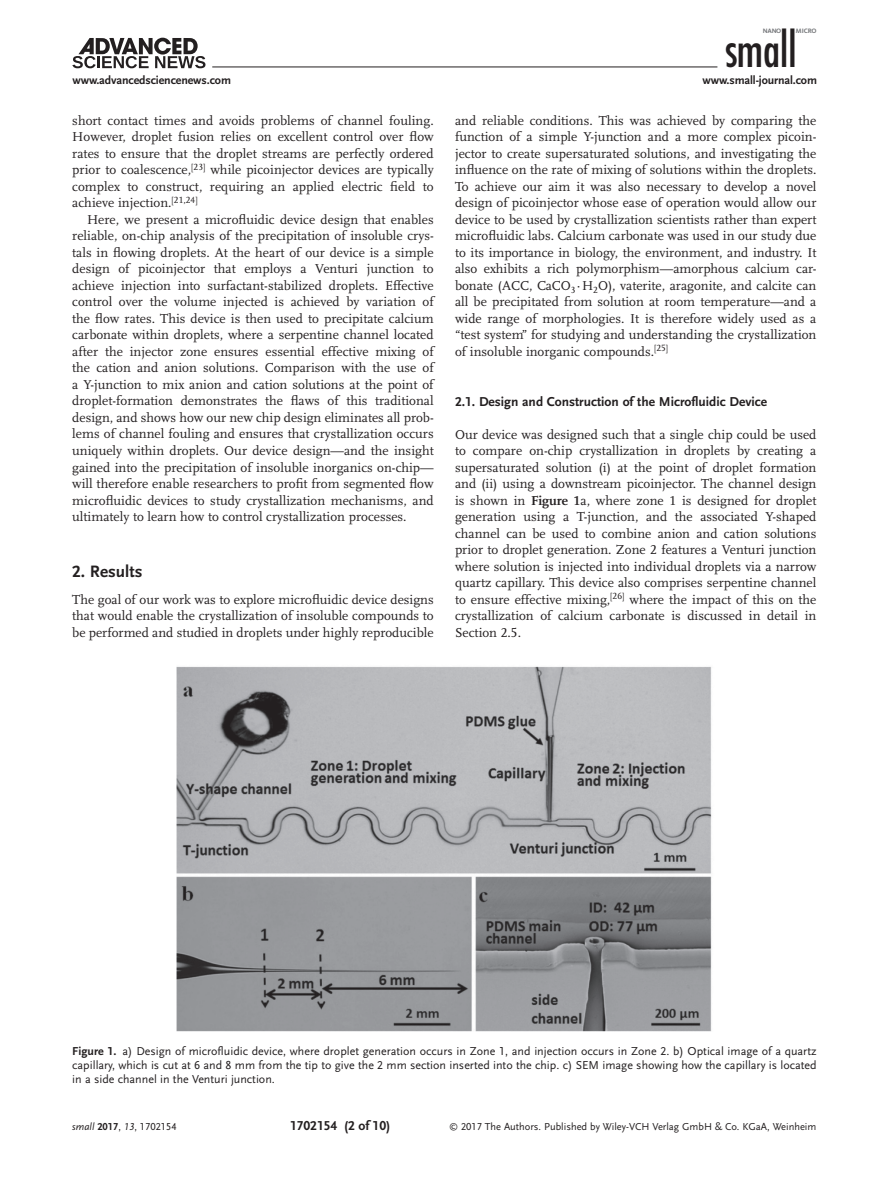
<style>
.page{position:relative;width:893px;height:1191px;background:#fff}
.page>*{position:absolute;margin:0;border:0;box-sizing:border-box;transform-origin:0 0}
.t1{font:500 condensed 46.35px "Futura";letter-spacing:-.015em;color:#231f20;scale:.95 1}
.t2{font:700 17.25px "Scala Sans LF";color:#231f20}
.t3{font:13.5px/16.5px "Scala LF";color:#231f20;text-align:justify}
.t4{font:700 13.5px "Scala Sans LF";color:#231f20}
.t5{font:12px/14.2px "Scala Sans LF";color:#231f20;text-align:justify}
.t6{font:700 12px "Scala Sans LF";letter-spacing:-.01em;color:#231f20}
.t7{font:10.5px "Scala Sans LF";color:#231f20}
.t8{font:700 6.6px "Kievit OT";letter-spacing:-.035em;color:#76787b}
.s1{font-weight:700}
.s2{font-style:italic}
.s3{font-size:9px}
</style>
<div class="page">
<svg style="left:72px;top:38px;width:133px;height:30px"></svg>
<hr style="left:212px;top:67px;width:505px;height:1px;background:#231f20">
<img style="left:176px;top:666px;width:536px;height:366px">
<h1 class="t1" style="left:724px;top:20px;width:78px">small</h1>
<p class="t8" style="left:763px;top:27px;width:20px">NANO</p>
<p class="t8" style="left:796px;top:27px;width:22px">MICRO</p>
<p class="t6" style="left:72px;top:73px;width:160px">www.advancedsciencenews.com</p>
<p class="t6" style="left:703px;top:73px;width:116px">www.small-journal.com</p>
<p class="t3" style="left:72px;top:112px;width:363px">short contact times and avoids problems of channel fouling.<br>However, droplet fusion relies on excellent control over flow rates to ensure that the droplet streams are perfectly ordered prior to coalescence,<sup>[23]</sup> while picoinjector devices are typically complex to construct, requiring an applied electric field to achieve injection.<sup>[21,24]</sup></p>
<p class="t3" style="left:72px;top:211px;width:363px;text-indent:15px">Here, we present a microfluidic device design that enables reliable, on-chip analysis of the precipitation of insoluble crys&shy;tals in flowing droplets. At the heart of our device is a simple design of picoinjector that employs a Venturi junction to achieve injection into surfactant-stabilized droplets. Effective control over the volume injected is achieved by variation of the flow rates. This device is then used to precipitate calcium carbonate within droplets, where a serpentine channel located after the injector zone ensures essential effective mixing of the cation and anion solutions. Comparison with the use of a Y-junction to mix anion and cation solutions at the point of droplet-formation demonstrates the flaws of this traditional design, and shows how our new chip design eliminates all prob&shy;lems of channel fouling and ensures that crystallization occurs uniquely within droplets. Our device design—and the insight gained into the precipitation of insoluble inorganics on-chip— will therefore enable researchers to profit from segmented flow microfluidic devices to study crystallization mechanisms, and ultimately to learn how to control crystallization processes.</p>
<p class="t2" style="left:72px;top:561px;width:72px">2. Results</p>
<p class="t3" style="left:72px;top:591px;width:363px">The goal of our work was to explore microfluidic device designs that would enable the crystallization of insoluble compounds to be performed and studied in droplets under highly reproducible</p>
<p class="t3" style="left:455px;top:112px;width:363px">and reliable conditions. This was achieved by comparing the function of a simple Y-junction and a more complex picoin&shy;jector to create supersaturated solutions, and investigating the influence on the rate of mixing of solutions within the droplets.<br>To achieve our aim it was also necessary to develop a novel design of picoinjector whose ease of operation would allow our device to be used by crystallization scientists rather than expert microfluidic labs. Calcium carbonate was used in our study due to its importance in biology, the environment, and industry. It also exhibits a rich polymorphism—amorphous calcium car&shy;bonate (ACC, CaCO<sub>3</sub>·H<sub>2</sub>O), vaterite, aragonite, and calcite can all be precipitated from solution at room temperature—and a wide range of morphologies. It is therefore widely used as a “test system” for studying and understanding the crystallization of insoluble inorganic compounds.<sup>[25]</sup></p>
<p class="t4" style="left:455px;top:394px;width:314px">2.1. Design and Construction of the Microfluidic Device</p>
<p class="t3" style="left:455px;top:426px;width:363px">Our device was designed such that a single chip could be used to compare on-chip crystallization in droplets by creating a supersaturated solution (i) at the point of droplet formation and (ii) using a downstream picoinjector. The channel design is shown in <span class="s1">Figure 1</span>a, where zone 1 is designed for droplet generation using a T-junction, and the associated Y-shaped channel can be used to combine anion and cation solutions prior to droplet generation. Zone 2 features a Venturi junction where solution is injected into individual droplets via a narrow quartz capillary. This device also comprises serpentine channel to ensure effective mixing,<sup>[26]</sup> where the impact of this on the crystallization of calcium carbonate is discussed in detail in Section 2.5.</p>
<p class="t5" style="left:72px;top:1043px;width:746px"><span class="s1">Figure 1.</span> a) Design of microfluidic device, where droplet generation occurs in Zone 1, and injection occurs in Zone 2. b) Optical image of a quartz capillary, which is cut at 6 and 8 mm from the tip to give the 2 mm section inserted into the chip. c) SEM image showing how the capillary is located in a side channel in the Venturi junction.</p>
<p class="t7" style="left:72px;top:1121px;width:106px"><span class="s2">small</span> <span class="s1">2017</span>, <span class="s2">13</span>, 1702154</p>
<p class="t4" style="left:290px;top:1118px;width:102px">1702154 (2 of 10)</p>
<p class="t7" style="left:449px;top:1121px;width:369px"><span class="s3">©</span> 2017 The Authors. Published by Wiley-VCH Verlag GmbH &amp; Co. KGaA, Weinheim</p>
</div>
